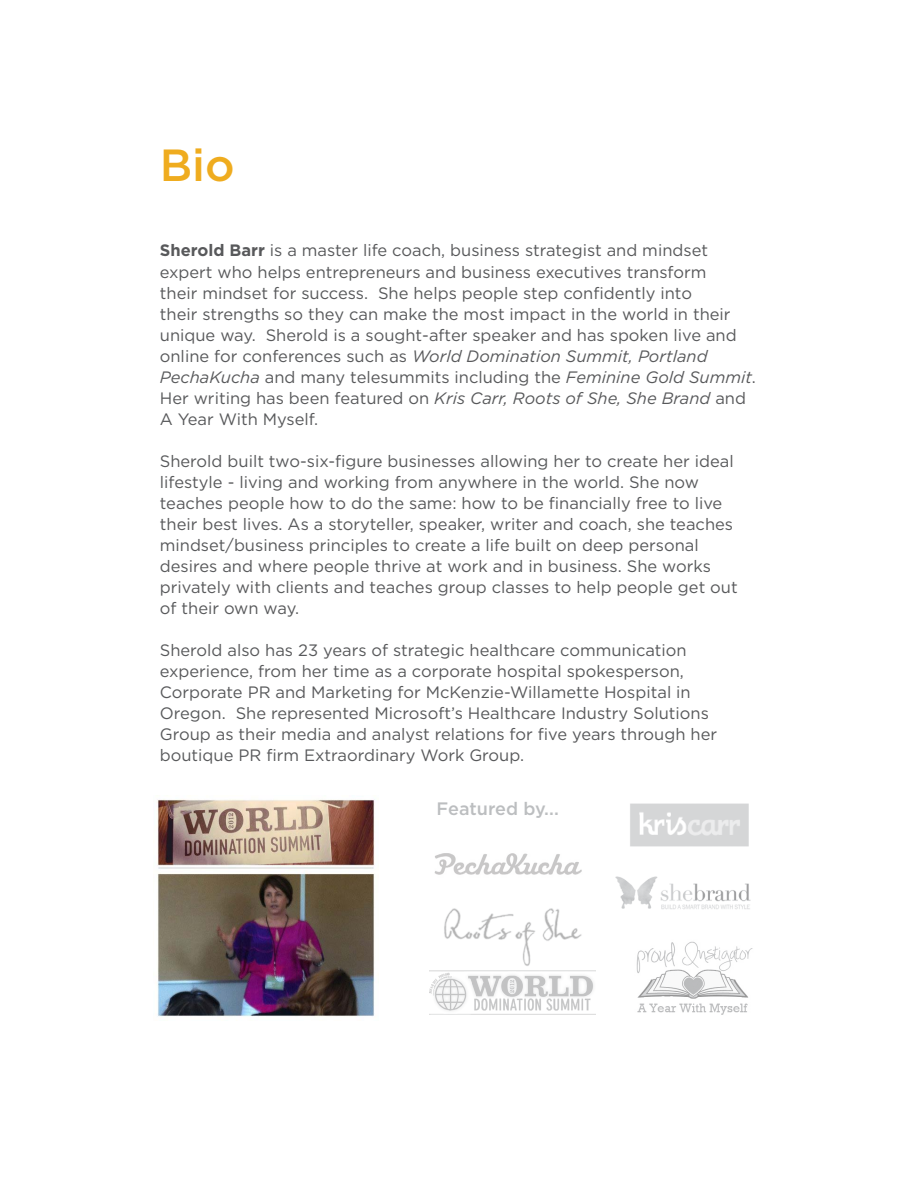
<style>
.page{position:relative;width:918px;height:1188px;background:#fff}
.page>*{position:absolute;margin:0;border:0;box-sizing:border-box;transform-origin:0 0}
.t1{font:500 45px "Gotham";color:#efac1f}
.t2{font:500 18px "Gotham";letter-spacing:-.005em;color:#bcbec0}
.t3{font:16.5px/21px "Gotham";color:#58595b}
.s1{font-weight:700}
.s2{font-style:italic}
</style>
<div class="page">
<img style="left:429px;top:971px;width:166px;height:44px">
<img style="left:636px;top:941px;width:117px;height:74px">
<img style="left:444px;top:908px;width:138px;height:58px">
<img style="left:630px;top:803px;width:119px;height:44px">
<img style="left:434px;top:853px;width:148px;height:22px">
<img style="left:615px;top:876px;width:136px;height:33px">
<img style="left:157px;top:799px;width:218px;height:218px">
<h1 class="t1" style="left:160px;top:136px;width:76px">Bio</h1>
<p class="t3" style="left:160px;top:240px;width:598px"><span class="s1">Sherold Barr</span> is a master life coach, business strategist and mindset expert who helps entrepreneurs and business executives transform<br>their mindset for success. She helps people step confidently into<br>their strengths so they can make the most impact in the world in their unique way. Sherold is a sought-after speaker and has spoken live and online for conferences such as <span class="s2">World Domination Summit, Portland PechaKucha</span> and many telesummits including the <span class="s2">Feminine Gold Summit</span>.<br>Her writing has been featured on <span class="s2">Kris Carr, Roots of She, She Brand</span> and A Year With Myself.</p>
<p class="t3" style="left:160px;top:450px;width:579px">Sherold built two-six-figure businesses allowing her to create her ideal lifestyle - living and working from anywhere in the world. She now teaches people how to do the same: how to be financially free to live their best lives. As a storyteller, speaker, writer and coach, she teaches mindset/business principles to create a life built on deep personal desires and where people thrive at work and in business. She works privately with clients and teaches group classes to help people get out of their own way.</p>
<p class="t3" style="left:160px;top:639px;width:559px">Sherold also has 23 years of strategic healthcare communication experience, from her time as a corporate hospital spokesperson, Corporate PR and Marketing for McKenzie-Willamette Hospital in Oregon. She represented Microsoft’s Healthcare Industry Solutions Group as their media and analyst relations for five years through her boutique PR firm Extraordinary Work Group.</p>
<p class="t2" style="left:437px;top:797px;width:124px">Featured by...</p>
</div>
